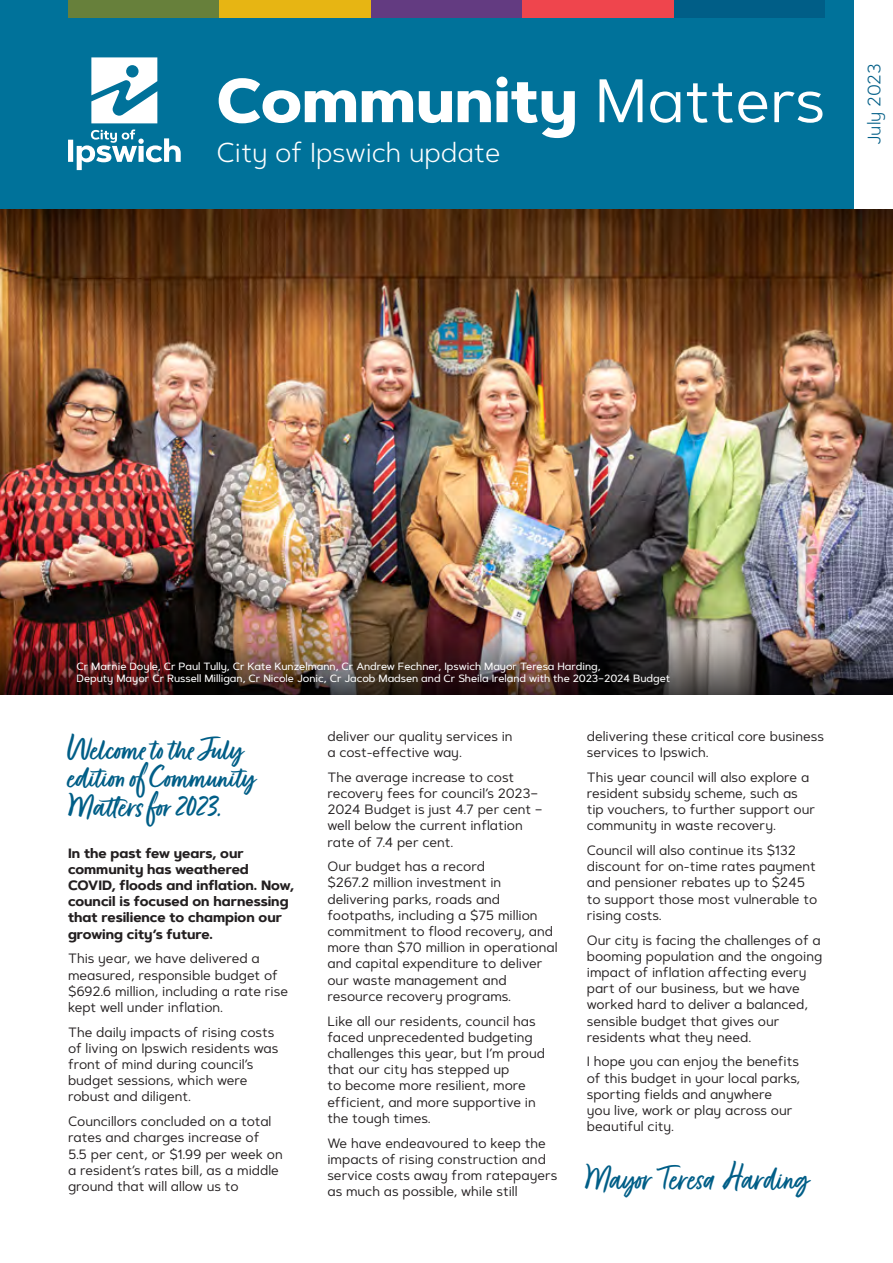
<style>
.page{position:relative;width:893px;height:1263px;background:#fff}
.page>*{position:absolute;margin:0;border:0;box-sizing:border-box;transform-origin:0 0}
.t1{font:800 61.2px "Artegra Sans Alt";color:#fff}
.t2{font:39px "Fave Script Pro";color:#005e87}
.t3{font:36px/28.5px "Fave Script Bold Pro";color:#005e87}
.t4{font:300 27.3px "Artegra Sans Alt";color:#fff}
.t5{font:300 18px "Artegra Sans Alt";letter-spacing:-.005em;color:#005e87}
.t6{font:13.5px/16.2px "Artegra Sans Alt";color:#231f20}
.t7{font:700 13.5px/16.2px "Artegra Sans Alt";color:#231f20}
.t8{font:500 10.5px/12.6px "Artegra Sans Alt";color:#fff}
.s1{font-weight:400}
</style>
<div class="page">
<img style="left:0;top:209px;width:893px;height:413px">
<div style="left:0;top:0;width:893px;height:209px;background:#00729a"></div>
<div style="left:674px;top:0;width:151px;height:17px;background:#005e87"></div>
<div style="left:68px;top:0;width:151px;height:17px;background:#67803b"></div>
<div style="left:371px;top:0;width:151px;height:17px;background:#633b81"></div>
<div style="left:219px;top:0;width:152px;height:17px;background:#e7b513"></div>
<div style="left:522px;top:0;width:152px;height:17px;background:#ef454d"></div>
<svg style="left:91px;top:57px;width:66px;height:66px"></svg>
<svg style="left:68px;top:129px;width:113px;height:41px"></svg>
<div style="left:855px;top:0;width:38px;height:209px;background:#fff"></div>
<img style="left:0;top:622px;width:893px;height:73px">
<p class="t1" style="left:216px;top:54px;width:610px">Community <span class="s1">Matters</span></p>
<p class="t5" style="left:862px;top:145px;width:83px;rotate:-90deg">July 2023</p>
<p class="t4" style="left:216px;top:134px;width:285px">City of Ipswich update</p>
<p class="t8" style="left:77px;top:659px;width:595px">Cr Marnie Doyle, Cr Paul Tully, Cr Kate Kunzelmann, Cr Andrew Fechner, Ipswich Mayor Teresa Harding,<br>Deputy Mayor Cr Russell Milligan, Cr Nicole Jonic, Cr Jacob Madsen and Cr Sheila Ireland with the 2023–2024 Budget</p>
<p class="t3" style="left:68px;top:735px;width:190px">Welcome to the July edition of Community<br>Matters for 2023.</p>
<p class="t7" style="left:68px;top:845px;width:228px">In the past few years, our community has weathered<br>COVID, floods and inflation. Now, council is focused on harnessing that resilience to champion our growing city’s future.</p>
<p class="t6" style="left:68px;top:950px;width:222px">This year, we have delivered a measured, responsible budget of $692.6 million, including a rate rise kept well under inflation.</p>
<p class="t6" style="left:68px;top:1023px;width:212px">The daily impacts of rising costs of living on Ipswich residents was front of mind during council’s budget sessions, which were robust and diligent.</p>
<p class="t6" style="left:68px;top:1113px;width:216px">Councillors concluded on a total rates and charges increase of<br>5.5 per cent, or $1.99 per week on a resident’s rates bill, as a middle ground that will allow us to</p>
<p class="t6" style="left:327px;top:728px;width:187px">deliver our quality services in a cost-effective way.</p>
<p class="t6" style="left:327px;top:769px;width:217px">The average increase to cost recovery fees for council’s 2023–<br>2024 Budget is just 4.7 per cent – well below the current inflation rate of 7.4 per cent.</p>
<p class="t6" style="left:327px;top:858px;width:232px">Our budget has a record<br>$267.2 million investment in delivering parks, roads and footpaths, including a $75 million commitment to flood recovery, and more than $70 million in operational and capital expenditure to deliver our waste management and resource recovery programs.</p>
<p class="t6" style="left:327px;top:1012px;width:219px">Like all our residents, council has faced unprecedented budgeting challenges this year, but I’m proud that our city has stepped up<br>to become more resilient, more efficient, and more supportive in the tough times.</p>
<p class="t6" style="left:327px;top:1134px;width:231px">We have endeavoured to keep the impacts of rising construction and service costs away from ratepayers as much as possible, while still</p>
<p class="t6" style="left:587px;top:728px;width:239px">delivering these critical core business services to Ipswich.</p>
<p class="t6" style="left:587px;top:769px;width:230px">This year council will also explore a resident subsidy scheme, such as tip vouchers, to further support our community in waste recovery.</p>
<p class="t6" style="left:587px;top:842px;width:232px">Council will also continue its $132 discount for on-time rates payment and pensioner rebates up to $245 to support those most vulnerable to rising costs.</p>
<p class="t6" style="left:587px;top:931px;width:237px">Our city is facing the challenges of a booming population and the ongoing impact of inflation affecting every part of our business, but we have worked hard to deliver a balanced, sensible budget that gives our residents what they need.</p>
<p class="t6" style="left:587px;top:1053px;width:215px">I hope you can enjoy the benefits of this budget in your local parks, sporting fields and anywhere<br>you live, work or play across our beautiful city.</p>
<p class="t2" style="left:587px;top:1157px;width:224px">Mayor Teresa Harding</p>
</div>
